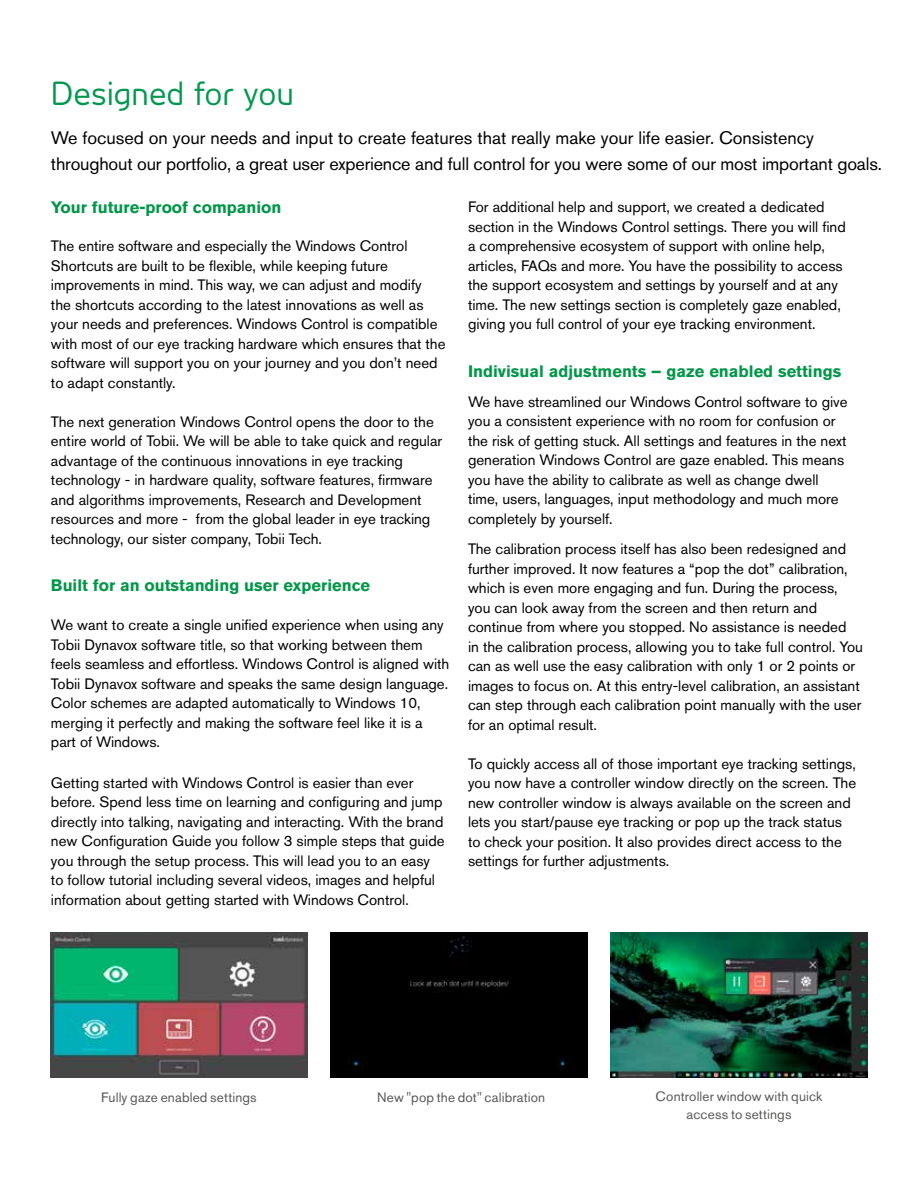
<style>
.page{position:relative;width:918px;height:1188px;background:#fff}
.page>*{position:absolute;margin:0;border:0;box-sizing:border-box;transform-origin:0 0}
.t1{font:31.5px "Tele Voice";color:#009850}
.t2{font:18px/25.5px "Akzidenz Grotesk BE";letter-spacing:-.01em;color:#000}
.t3{font:700 16.5px "Akzidenz Grotesk BE";color:#009648}
.t4{font:15px/19.5px "Akzidenz Grotesk BE";color:#000}
.t5{font:13.5px/18px "Akzidenz Grotesk BE";letter-spacing:.01em;color:#575756;text-align:center}
</style>
<div class="page">
<img style="left:51px;top:933px;width:256px;height:144px">
<img style="left:611px;top:933px;width:256px;height:144px">
<div style="left:331px;top:933px;width:256px;height:144px;background:#000"></div>
<h1 class="t1" style="left:51px;top:75px;width:244px">Designed for you</h1>
<p class="t2" style="left:51px;top:125px;width:832px">We focused on your needs and input to create features that really make your life easier. Consistency throughout our portfolio, a great user experience and full control for you were some of our most important goals.</p>
<p class="t4" style="left:468px;top:197px;width:379px">For additional help and support, we created a dedicated section in the Windows Control settings. There you will find a comprehensive ecosystem of support with online help, articles, FAQs and more. You have the possibility to access the support ecosystem and settings by yourself and at any time. The new settings section is completely gaze enabled, giving you full control of your eye tracking environment.</p>
<p class="t3" style="left:468px;top:361px;width:375px">Indivisual adjustments – gaze enabled settings</p>
<p class="t4" style="left:468px;top:392px;width:381px">We have streamlined our Windows Control software to give you a consistent experience with no room for confusion or the risk of getting stuck. All settings and features in the next generation Windows Control are gaze enabled. This means you have the ability to calibrate as well as change dwell time, users, languages, input methodology and much more completely by yourself.</p>
<p class="t4" style="left:468px;top:539px;width:397px">The calibration process itself has also been redesigned and further improved. It now features a “pop the dot” calibration, which is even more engaging and fun. During the process, you can look away from the screen and then return and continue from where you stopped. No assistance is needed<br>in the calibration process, allowing you to take full control. You can as well use the easy calibration with only 1 or 2 points or images to focus on. At this entry-level calibration, an assistant can step through each calibration point manually with the user for an optimal result.</p>
<p class="t4" style="left:468px;top:753px;width:390px">To quickly access all of those important eye tracking settings, you now have a controller window directly on the screen. The new controller window is always available on the screen and lets you start/pause eye tracking or pop up the track status to check your position. It also provides direct access to the settings for further adjustments.</p>
<p class="t3" style="left:51px;top:197px;width:232px">Your future-proof companion</p>
<p class="t4" style="left:51px;top:236px;width:396px">The entire software and especially the Windows Control Shortcuts are built to be flexible, while keeping future improvements in mind. This way, we can adjust and modify<br>the shortcuts according to the latest innovations as well as your needs and preferences. Windows Control is compatible with most of our eye tracking hardware which ensures that the software will support you on your journey and you don’t need to adapt constantly.</p>
<p class="t4" style="left:51px;top:412px;width:393px">The next generation Windows Control opens the door to the entire world of Tobii. We will be able to take quick and regular advantage of the continuous innovations in eye tracking technology - in hardware quality, software features, firmware and algorithms improvements, Research and Development resources and more - from the global leader in eye tracking technology, our sister company, Tobii Tech.</p>
<p class="t3" style="left:51px;top:576px;width:321px">Built for an outstanding user experience</p>
<p class="t4" style="left:51px;top:615px;width:400px">We want to create a single unified experience when using any Tobii Dynavox software title, so that working between them feels seamless and effortless. Windows Control is aligned with Tobii Dynavox software and speaks the same design language.<br>Color schemes are adapted automatically to Windows 10, merging it perfectly and making the software feel like it is a part of Windows.</p>
<p class="t4" style="left:51px;top:772px;width:395px">Getting started with Windows Control is easier than ever before. Spend less time on learning and configuring and jump directly into talking, navigating and interacting. With the brand new Configuration Guide you follow 3 simple steps that guide you through the setup process. This will lead you to an easy to follow tutorial including several videos, images and helpful information about getting started with Windows Control.</p>
<p class="t5" style="left:101px;top:1088px;width:157px">Fully gaze enabled settings</p>
<p class="t5" style="left:377px;top:1088px;width:170px">New "pop the dot" calibration</p>
<p class="t5" style="left:656px;top:1087px;width:168px">Controller window with quick access to settings</p>
</div>
